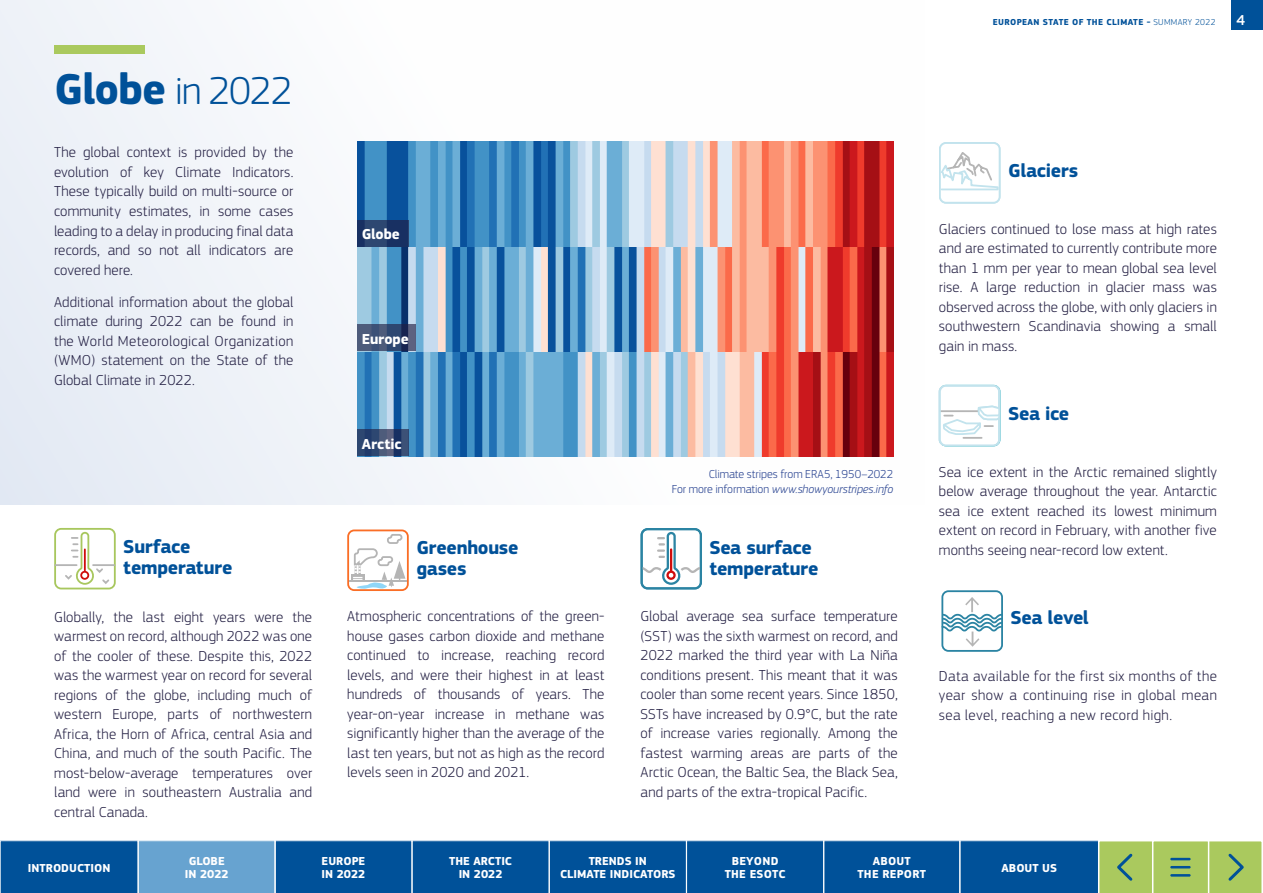
<style>
.page{position:relative;width:1263px;height:893px;background:#fff}
.page>*{position:absolute;margin:0;border:0;box-sizing:border-box;transform-origin:0 0}
.t1{font:300 40.5px "EC Square Sans Pro";letter-spacing:-.03em;color:#005199}
.t2{font:700 19.5px/21px "EC Square Sans Pro";letter-spacing:-.015em;color:#005199}
.t3{font:300 15px/19.5px "EC Square Sans Pro";letter-spacing:.01em;color:#221e42;text-align:justify}
.t4{font:700 15px "EC Square Sans Pro";letter-spacing:-.005em;color:#fff}
.t5{font:500 15px "EC Square Sans Pro";color:#fff}
.t6{font:700 12px/13.5px "EC Square Sans Pro";color:#fff;text-align:center}
.t7{font:300 12px/14.7px "EC Square Sans Pro";color:#25408f;text-align:right}
.t8{font:700 12px/13.5px "EC Square Sans Pro";letter-spacing:.02em;color:#fff;text-align:center}
.t9{font:700 9px "EC Square Sans Pro";letter-spacing:.04em;color:#005199}
.s1{font-weight:700;font-size:45px}
.s2{font-style:italic}
.s3{font-weight:300}
</style>
<div class="page">
<div style="left:1232px;top:0;width:31px;height:30px;background:#005199"></div>
<div style="left:0;top:0;width:925px;height:505px;background:linear-gradient(to right,#ebf0f7,#fff)"></div>
<div style="left:54px;top:45px;width:90px;height:9px;background:#aac95e"></div>
<div style="left:939px;top:142px;width:61px;height:62px;border:2px solid #c2e3ed;border-radius:6px"></div>
<svg style="left:939px;top:150px;width:60px;height:42px"></svg>
<div style="left:939px;top:385px;width:61px;height:61px;border:2px solid #c2e3ed;border-radius:6px"></div>
<div style="left:939px;top:386px;width:60px;height:60px;border:1px solid #c2e3ed;border-radius:6px"></div>
<svg style="left:942px;top:404px;width:57px;height:35px"></svg>
<svg style="left:640px;top:531px;width:62px;height:55px"></svg>
<div style="left:641px;top:528px;width:61px;height:61px;border:2px solid #2b84a3;border-radius:6px"></div>
<div style="left:54px;top:528px;width:62px;height:61px;border:2px solid #a8c75e;border-radius:6px"></div>
<svg style="left:54px;top:531px;width:62px;height:55px"></svg>
<div style="left:941px;top:590px;width:62px;height:62px;border:2px solid #2b84a3;border-radius:6px"></div>
<svg style="left:941px;top:597px;width:62px;height:50px"></svg>
<img style="left:357px;top:141px;width:536px;height:315px">
<svg style="left:357px;top:430px;width:52px;height:26px"></svg>
<svg style="left:357px;top:325px;width:59px;height:26px;background:#3f4f73"></svg>
<div style="left:357px;top:220px;width:52px;height:26px;background:linear-gradient(to bottom,#213a69,#213a69)"></div>
<div style="left:347px;top:529px;width:62px;height:62px;border:2px solid #fa6e26;border-radius:6px"></div>
<hr style="left:349px;top:581px;width:58px;height:1px;background:#b5b5b5">
<div style="left:351px;top:575px;width:13px;height:7px;background:#b5b5b5"></div>
<svg style="left:353px;top:534px;width:52px;height:55px"></svg>
<svg style="left:0;top:840px;width:1262px;height:53px;background:#1f6694"></svg>
<div style="left:138px;top:841px;width:137px;height:52px;background:#67a3d0"></div>
<h1 class="t1" style="left:54px;top:75px;width:240px"><span class="s1">Globe</span> in 2022</h1>
<p class="t3" style="left:54px;top:144px;width:241px">The global context is provided by the evolution of key Climate Indicators.<br>These typically build on multi-source or community estimates, in some cases leading to a delay in producing final data records, and so not all indicators are covered here.</p>
<p class="t3" style="left:54px;top:293px;width:241px">Additional information about the global climate during 2022 can be found in the World Meteorological Organization (WMO) statement on the State of the Global Climate in 2022.</p>
<p class="t4" style="left:362px;top:228px;width:40px">Globe</p>
<p class="t4" style="left:362px;top:333px;width:48px">Europe</p>
<p class="t4" style="left:362px;top:438px;width:41px">Arctic</p>
<h2 class="t2" style="left:123px;top:537px;width:111px">Surface temperature</h2>
<p class="t3" style="left:54px;top:608px;width:259px">Globally, the last eight years were the warmest on record, although 2022 was one of the cooler of these. Despite this, 2022 was the warmest year on record for several regions of the globe, including much of western Europe, parts of northwestern Africa, the Horn of Africa, central Asia and China, and much of the south Pacific. The most-below-average temperatures over land were in southeastern Australia and central Canada.</p>
<h2 class="t2" style="left:416px;top:538px;width:104px">Greenhouse gases</h2>
<p class="t3" style="left:347px;top:608px;width:259px">Atmospheric concentrations of the green&shy;house gases carbon dioxide and methane continued to increase, reaching record levels, and were their highest in at least hundreds of thousands of years. The year-on-year increase in methane was significantly higher than the average of the last ten years, but not as high as the record levels seen in 2020 and 2021.</p>
<p class="t7" style="left:672px;top:468px;width:223px">Climate stripes from ERA5, 1950–2022<br>For more information <span class="s2">www.showyourstripes.info</span></p>
<h2 class="t2" style="left:709px;top:538px;width:111px">Sea surface temperature</h2>
<p class="t3" style="left:640px;top:608px;width:259px">Global average sea surface temperature (SST) was the sixth warmest on record, and 2022 marked the third year with La Niña conditions present. This meant that it was cooler than some recent years. Since 1850, SSTs have increased by 0.9°C, but the rate of increase varies regionally. Among the fastest warming areas are parts of the Arctic Ocean, the Baltic Sea, the Black Sea, and parts of the extra-tropical Pacific.</p>
<p class="t9" style="left:993px;top:17px;width:224px">EUROPEAN STATE OF THE CLIMATE - <span class="s3">SUMMARY 2022</span></p>
<p class="t5" style="left:1236px;top:15px;width:10px">4</p>
<h2 class="t2" style="left:1008px;top:161px;width:72px">Glaciers</h2>
<p class="t3" style="left:939px;top:220px;width:279px">Glaciers continued to lose mass at high rates and are estimated to currently contribute more than 1 mm per year to mean global sea level rise. A large reduction in glacier mass was observed across the globe, with only glaciers in southwestern Scandinavia showing a small gain in mass.</p>
<h2 class="t2" style="left:1008px;top:404px;width:63px">Sea ice</h2>
<p class="t3" style="left:939px;top:463px;width:279px">Sea ice extent in the Arctic remained slightly below average throughout the year. Antarctic sea ice extent reached its lowest minimum extent on record in February, with another five months seeing near-record low extent.</p>
<h2 class="t2" style="left:1010px;top:608px;width:80px">Sea level</h2>
<p class="t3" style="left:939px;top:667px;width:279px">Data available for the first six months of the year show a continuing rise in global mean sea level, reaching a new record high.</p>
<p class="t6" style="left:28px;top:862px;width:84px">INTRODUCTION</p>
<p class="t6" style="left:321px;top:855px;width:45px;text-align:left">EUROPE<br>IN 2022</p>
<p class="t6" style="left:560px;top:855px;width:117px">TRENDS IN<br>CLIMATE INDICATORS</p>
<p class="t8" style="left:725px;top:855px;width:62px">BEYOND<br>THE ESOTC</p>
<p class="t6" style="left:1001px;top:862px;width:57px">ABOUT US</p>
<p class="t6" style="left:185px;top:855px;width:45px">GLOBE<br>IN 2022</p>
<p class="t6" style="left:449px;top:855px;width:64px">THE ARCTIC<br>IN 2022</p>
<p class="t8" style="left:857px;top:855px;width:70px">ABOUT<br>THE REPORT</p>
</div>
